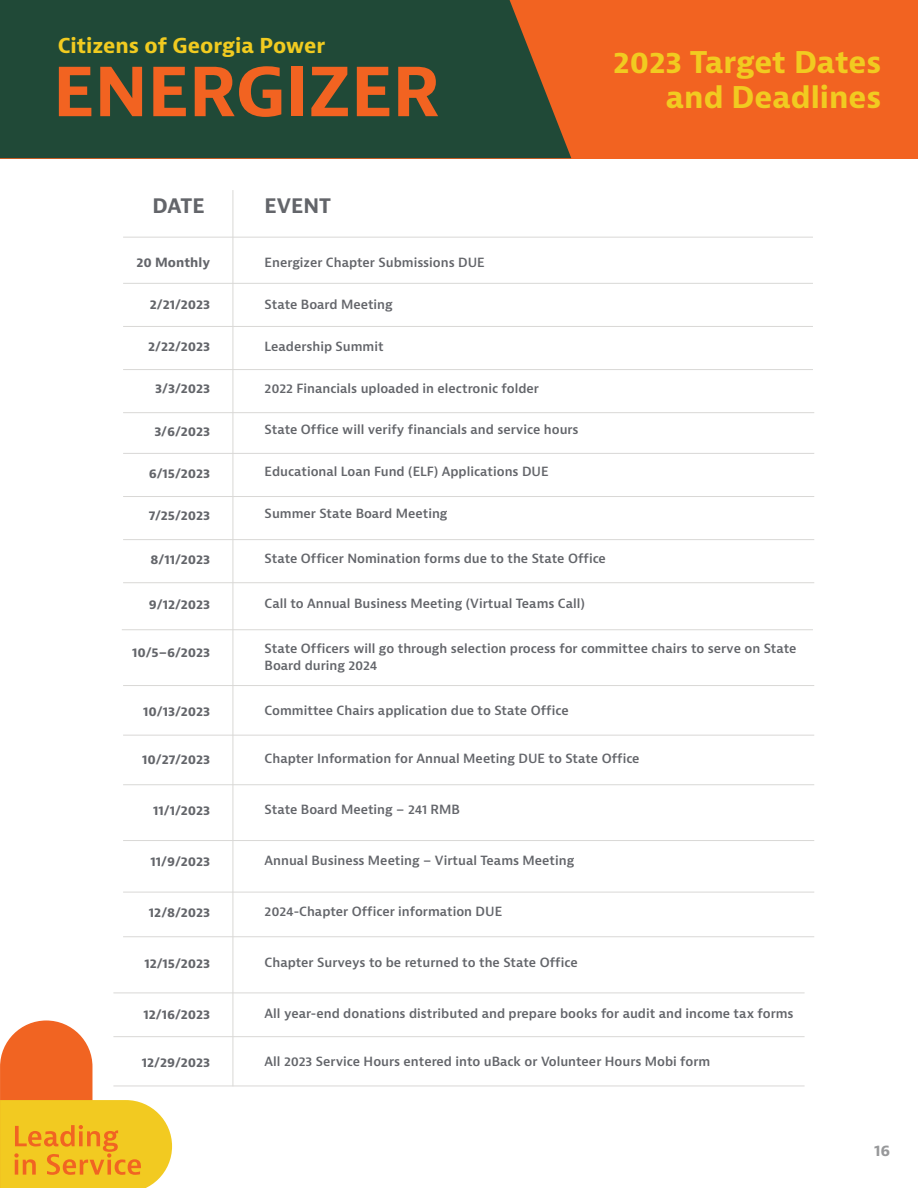
<style>
.page{position:relative;width:918px;height:1188px;background:#fff}
.page>*{position:absolute;margin:0;border:0;box-sizing:border-box;transform-origin:0 0}
.t1{font:700 65.7px "Bernina Sans";color:#f26321}
.t2{font:700 29.1px/35px "Bernina Sans";letter-spacing:-.005em;color:#f1cb20;text-align:right}
.t3{font:700 20.1px "Bernina Sans";letter-spacing:-.005em;color:#f1cb20}
.t4{font:700 19.5px "Bernina Sans";color:#63656a}
.t5{font:700 15px "Bernina Sans";color:#97989a}
.t6{font:600 12.45px/17.1px "Bernina Sans";color:#63656a}
.t7{font:700 12.45px "Bernina Sans";letter-spacing:-.005em;color:#63656a}
</style>
<div class="page">
<div style="left:0;top:0;width:918px;height:158px;background:#f26321"></div>
<div style="left:0;top:0;width:571px;height:158px;background:#204937"></div>
<svg style="left:0;top:1020px;width:172px;height:168px"></svg>
<hr style="left:123px;top:237px;width:690px;height:1px;background:#d9d8d6">
<hr style="left:233px;top:190px;width:1px;height:896px;background:#d9d8d6">
<hr style="left:123px;top:283px;width:690px;height:1px;background:#d9d8d6">
<hr style="left:123px;top:453px;width:691px;height:1px;background:#d9d8d6">
<hr style="left:123px;top:784px;width:691px;height:1px;background:#d9d8d6">
<hr style="left:123px;top:582px;width:691px;height:1px;background:#d9d8d6">
<hr style="left:123px;top:892px;width:691px;height:1px;background:#d9d8d6">
<hr style="left:123px;top:369px;width:690px;height:1px;background:#d9d8d6">
<hr style="left:123px;top:539px;width:691px;height:1px;background:#d9d8d6">
<hr style="left:123px;top:840px;width:691px;height:1px;background:#d9d8d6">
<hr style="left:123px;top:685px;width:691px;height:1px;background:#d9d8d6">
<hr style="left:113px;top:993px;width:692px;height:1px;background:#d9d8d6">
<hr style="left:123px;top:326px;width:690px;height:1px;background:#d9d8d6">
<hr style="left:123px;top:496px;width:691px;height:1px;background:#d9d8d6">
<hr style="left:122px;top:629px;width:691px;height:1px;background:#d9d8d6">
<hr style="left:123px;top:936px;width:691px;height:1px;background:#d9d8d6">
<hr style="left:123px;top:412px;width:691px;height:1px;background:#d9d8d6">
<hr style="left:123px;top:735px;width:691px;height:1px;background:#d9d8d6">
<hr style="left:113px;top:1036px;width:692px;height:1px;background:#d9d8d6">
<hr style="left:113px;top:1086px;width:692px;height:1px;background:#d9d8d6">
<h3 class="t3" style="left:58px;top:33px;width:269px">Citizens of Georgia Power</h3>
<h1 class="t1" style="left:53px;top:50px;width:388px">ENERGIZER</h1>
<h3 class="t4" style="left:152px;top:194px;width:54px">DATE</h3>
<h3 class="t4" style="left:265px;top:194px;width:68px">EVENT</h3>
<h2 class="t2" style="left:613px;top:46px;width:270px">2023 Target Dates and Deadlines</h2>
<p class="t7" style="left:137px;top:255px;width:75px">20 Monthly</p>
<p class="t7" style="left:150px;top:296px;width:62px">2/21/2023</p>
<p class="t7" style="left:148px;top:338px;width:64px">2/22/2023</p>
<p class="t7" style="left:155px;top:380px;width:56px">3/3/2023</p>
<p class="t7" style="left:154px;top:423px;width:57px">3/6/2023</p>
<p class="t7" style="left:149px;top:465px;width:63px">6/15/2023</p>
<p class="t7" style="left:149px;top:507px;width:63px">7/25/2023</p>
<p class="t7" style="left:151px;top:552px;width:61px">8/11/2023</p>
<p class="t7" style="left:149px;top:597px;width:63px">9/12/2023</p>
<p class="t7" style="left:132px;top:645px;width:80px">10/5–6/2023</p>
<p class="t7" style="left:143px;top:703px;width:68px">10/13/2023</p>
<p class="t7" style="left:142px;top:751px;width:69px">10/27/2023</p>
<p class="t7" style="left:153px;top:802px;width:58px">11/1/2023</p>
<p class="t7" style="left:151px;top:854px;width:61px">11/9/2023</p>
<p class="t7" style="left:149px;top:905px;width:63px">12/8/2023</p>
<p class="t7" style="left:144px;top:956px;width:67px">12/15/2023</p>
<p class="t7" style="left:143px;top:1007px;width:68px">12/16/2023</p>
<p class="t7" style="left:142px;top:1055px;width:70px">12/29/2023</p>
<p class="t6" style="left:265px;top:254px;width:222px">Energizer Chapter Submissions DUE</p>
<p class="t6" style="left:265px;top:296px;width:130px">State Board Meeting</p>
<p class="t6" style="left:265px;top:338px;width:121px">Leadership Summit</p>
<p class="t6" style="left:265px;top:380px;width:276px">2022 Financials uploaded in electronic folder</p>
<p class="t6" style="left:265px;top:422px;width:315px">State Office will verify financials and service hours</p>
<p class="t6" style="left:265px;top:463px;width:286px">Educational Loan Fund (ELF) Applications DUE</p>
<p class="t6" style="left:265px;top:505px;width:184px">Summer State Board Meeting</p>
<p class="t6" style="left:265px;top:550px;width:343px">State Officer Nomination forms due to the State Office</p>
<p class="t6" style="left:265px;top:595px;width:322px">Call to Annual Business Meeting (Virtual Teams Call)</p>
<p class="t6" style="left:265px;top:640px;width:533px">State Officers will go through selection process for committee chairs to serve on State<br>Board during 2024</p>
<p class="t6" style="left:265px;top:702px;width:306px">Committee Chairs application due to State Office</p>
<p class="t6" style="left:265px;top:750px;width:376px">Chapter Information for Annual Meeting DUE to State Office</p>
<p class="t6" style="left:265px;top:801px;width:197px">State Board Meeting – 241 RMB</p>
<p class="t6" style="left:265px;top:852px;width:311px">Annual Business Meeting – Virtual Teams Meeting</p>
<p class="t6" style="left:265px;top:903px;width:239px">2024-Chapter Officer information DUE</p>
<p class="t6" style="left:265px;top:955px;width:315px">Chapter Surveys to be returned to the State Office</p>
<p class="t6" style="left:265px;top:1006px;width:531px">All year-end donations distributed and prepare books for audit and income tax forms</p>
<p class="t6" style="left:265px;top:1054px;width:447px">All 2023 Service Hours entered into uBack or Volunteer Hours Mobi form</p>
<p class="t5" style="left:874px;top:1141px;width:18px">16</p>
</div>
